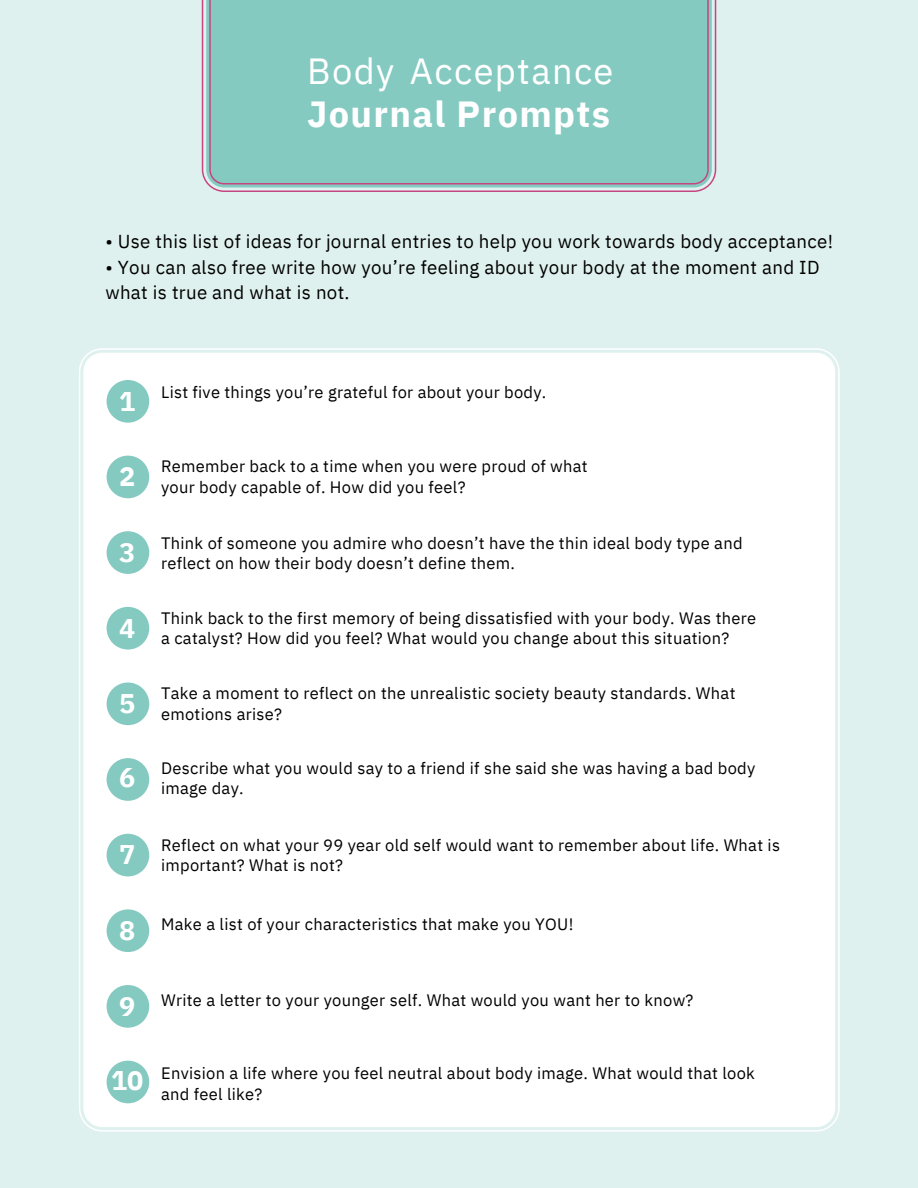
<style>
.page{position:relative;width:918px;height:1188px;background:#def1ee}
.page>*{position:absolute;margin:0;border:0;box-sizing:border-box;transform-origin:0 0}
.t1{font:36.3px/42.8px "IBM Plex Sans";letter-spacing:.035em;color:#fff}
.t2{font:700 27px "IBM Plex Sans";color:#fff}
.t3{font:18.75px "IBM Plex Sans";letter-spacing:.015em;color:#000}
.t4{font:16.5px/20.2px "IBM Plex Sans";letter-spacing:.015em;color:#000}
.s1{font-weight:700}
</style>
<div class="page">
<div style="left:83px;top:353px;width:752px;height:774px;background:#fff;border-radius:19px"></div>
<div style="left:107px;top:380px;width:42px;height:43px;background:#85cac1;border-radius:50%"></div>
<div style="left:107px;top:456px;width:42px;height:42px;background:#85cac1;border-radius:50%"></div>
<div style="left:107px;top:531px;width:42px;height:43px;background:#85cac1;border-radius:50%"></div>
<div style="left:107px;top:607px;width:42px;height:43px;background:#85cac1;border-radius:50%"></div>
<div style="left:107px;top:683px;width:42px;height:42px;background:#85cac1;border-radius:50%"></div>
<div style="left:107px;top:758px;width:42px;height:43px;background:#85cac1;border-radius:50%"></div>
<div style="left:107px;top:834px;width:42px;height:42px;background:#85cac1;border-radius:50%"></div>
<div style="left:107px;top:909px;width:42px;height:43px;background:#85cac1;border-radius:50%"></div>
<div style="left:107px;top:985px;width:42px;height:43px;background:#85cac1;border-radius:50%"></div>
<div style="left:107px;top:1061px;width:42px;height:42px;background:#85cac1;border-radius:50%"></div>
<div style="left:202px;top:0;width:514px;height:192px;background:#85cac1"></div>
<p class="t1" style="left:307px;top:49px;width:308px">Body Acceptance<br><span class="s1">Journal Prompts</span></p>
<p class="t3" style="left:105px;top:229px;width:729px">• Use this list of ideas for journal entries to help you work towards body acceptance!</p>
<p class="t3" style="left:105px;top:255px;width:716px">• You can also free write how you’re feeling about your body at the moment and ID</p>
<p class="t3" style="left:105px;top:279px;width:246px">what is true and what is not.</p>
<p class="t2" style="left:119px;top:384px;width:18px">1</p>
<p class="t2" style="left:119px;top:458px;width:18px">2</p>
<p class="t2" style="left:119px;top:534px;width:18px">3</p>
<p class="t2" style="left:119px;top:610px;width:18px">4</p>
<p class="t2" style="left:119px;top:685px;width:18px">5</p>
<p class="t2" style="left:119px;top:760px;width:18px">6</p>
<p class="t2" style="left:119px;top:836px;width:18px">7</p>
<p class="t2" style="left:119px;top:913px;width:18px">8</p>
<p class="t4" style="left:161px;top:382px;width:387px">List five things you’re grateful for about your body.</p>
<p class="t4" style="left:161px;top:456px;width:428px">Remember back to a time when you were proud of what your body capable of. How did you feel?</p>
<p class="t4" style="left:161px;top:532px;width:583px">Think of someone you admire who doesn’t have the thin ideal body type and reflect on how their body doesn’t define them.</p>
<p class="t4" style="left:161px;top:608px;width:597px">Think back to the first memory of being dissatisfied with your body. Was there a catalyst? How did you feel? What would you change about this situation?</p>
<p class="t4" style="left:161px;top:683px;width:576px">Take a moment to reflect on the unrealistic society beauty standards. What emotions arise?</p>
<p class="t4" style="left:161px;top:758px;width:596px">Describe what you would say to a friend if she said she was having a bad body image day.</p>
<p class="t4" style="left:161px;top:834px;width:620px">Reflect on what your 99 year old self would want to remember about life. What is important? What is not?</p>
<p class="t4" style="left:161px;top:914px;width:414px">Make a list of your characteristics that make you YOU!</p>
<p class="t2" style="left:119px;top:988px;width:18px">9</p>
<p class="t4" style="left:161px;top:990px;width:534px">Write a letter to your younger self. What would you want her to know?</p>
<p class="t2" style="left:111px;top:1062px;width:34px">10</p>
<p class="t4" style="left:161px;top:1063px;width:595px">Envision a life where you feel neutral about body image. What would that look and feel like?</p>
</div>
